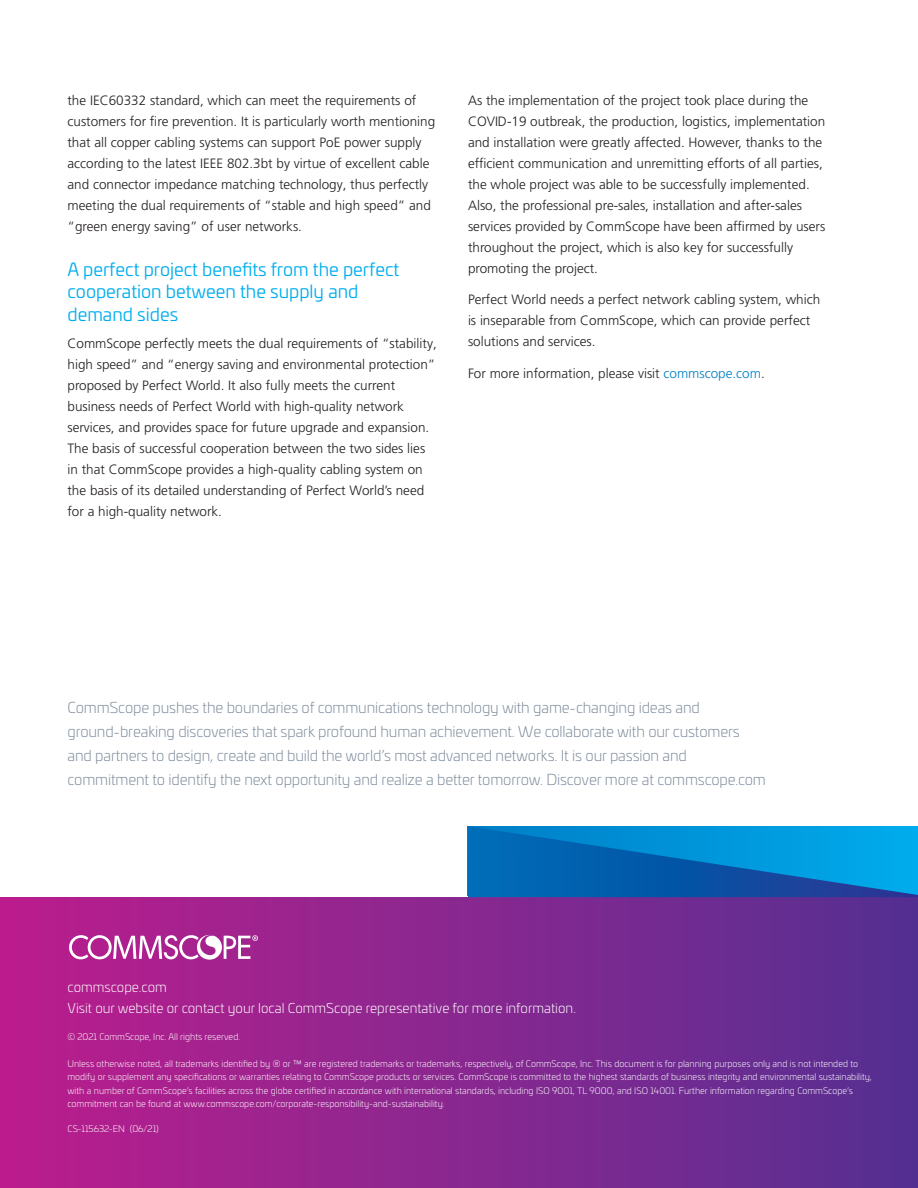
<style>
.page{position:relative;width:918px;height:1188px;background:#fff}
.page>*{position:absolute;margin:0;border:0;box-sizing:border-box;transform-origin:0 0}
.CS_Subhead_12pt_Blue{font:18px/22.5px "Univia Pro";color:#00aeef}
.t1{font:300 15px/24px "Univia Pro";letter-spacing:-.01em;color:#7e8c9b}
.CS_Body_text_9pt{font:300 13.5px/21px "Frutiger LT Pro";color:#231f20}
.t2{font:300 13.5px/21px "Univia Pro";color:#fff}
.CS_Legal_Small{font:300 9px/13.5px "Univia Pro";color:#fff}
.s1{color:#0080c5}
</style>
<div class="page">
<div style="left:0;top:897px;width:918px;height:291px;background:linear-gradient(to right,#bc1d8d,#553092)"></div>
<svg style="left:468px;top:826px;width:450px;height:71px;background:#037ac4"></svg>
<svg style="left:69px;top:935px;width:189px;height:25px"></svg>
<p class="CS_Body_text_9pt" style="left:68px;top:90px;width:369px">the IEC60332 standard, which can meet the requirements of customers for fire prevention. It is particularly worth mentioning that all copper cabling systems can support PoE power supply according to the latest IEEE 802.3bt by virtue of excellent cable and connector impedance matching technology, thus perfectly meeting the dual requirements of “stable and high speed” and “green energy saving” of user networks.</p>
<p class="CS_Subhead_12pt_Blue" style="left:68px;top:257px;width:333px">A perfect project benefits from the perfect cooperation between the supply and demand sides</p>
<p class="CS_Body_text_9pt" style="left:68px;top:333px;width:371px">CommScope perfectly meets the dual requirements of “stability, high speed” and “energy saving and environmental protection” proposed by Perfect World. It also fully meets the current business needs of Perfect World with high-quality network services, and provides space for future upgrade and expansion.<br>The basis of successful cooperation between the two sides lies in that CommScope provides a high-quality cabling system on the basis of its detailed understanding of Perfect World’s need for a high-quality network.</p>
<p class="CS_Body_text_9pt" style="left:468px;top:90px;width:359px">As the implementation of the project took place during the COVID-19 outbreak, the production, logistics, implementation and installation were greatly affected. However, thanks to the efficient communication and unremitting efforts of all parties, the whole project was able to be successfully implemented.<br>Also, the professional pre-sales, installation and after-sales services provided by CommScope have been affirmed by users throughout the project, which is also key for successfully promoting the project.</p>
<p class="CS_Body_text_9pt" style="left:468px;top:289px;width:354px">Perfect World needs a perfect network cabling system, which is inseparable from CommScope, which can provide perfect solutions and services.</p>
<p class="CS_Body_text_9pt" style="left:468px;top:363px;width:298px">For more information, please visit <span class="s1">commscope.com</span>.</p>
<p class="t1" style="left:68px;top:695px;width:700px">CommScope pushes the boundaries of communications technology with game-changing ideas and ground-breaking discoveries that spark profound human achievement. We collaborate with our customers and partners to design, create and build the world’s most advanced networks. It is our passion and commitment to identify the next opportunity and realize a better tomorrow. Discover more at commscope.com</p>
<p class="t2" style="left:68px;top:975px;width:510px">commscope.com<br>Visit our website or contact your local CommScope representative for more information.</p>
<p class="CS_Legal_Small" style="left:68px;top:1029px;width:174px">© 2021 CommScope, Inc. All rights reserved.</p>
<p class="CS_Legal_Small" style="left:68px;top:1056px;width:806px">Unless otherwise noted, all trademarks identified by ® or ™ are registered trademarks or trademarks, respectively, of CommScope, Inc. This document is for planning purposes only and is not intended to modify or supplement any specifications or warranties relating to CommScope products or services. CommScope is committed to the highest standards of business integrity and environmental sustainability, with a number of CommScope’s facilities across the globe certified in accordance with international standards, including ISO 9001, TL 9000, and ISO 14001. Further information regarding CommScope’s commitment can be found at www.commscope.com/corporate-responsibility-and-sustainability.</p>
<p class="CS_Legal_Small" style="left:68px;top:1122px;width:93px">CS-115632-EN (06/21)</p>
</div>
